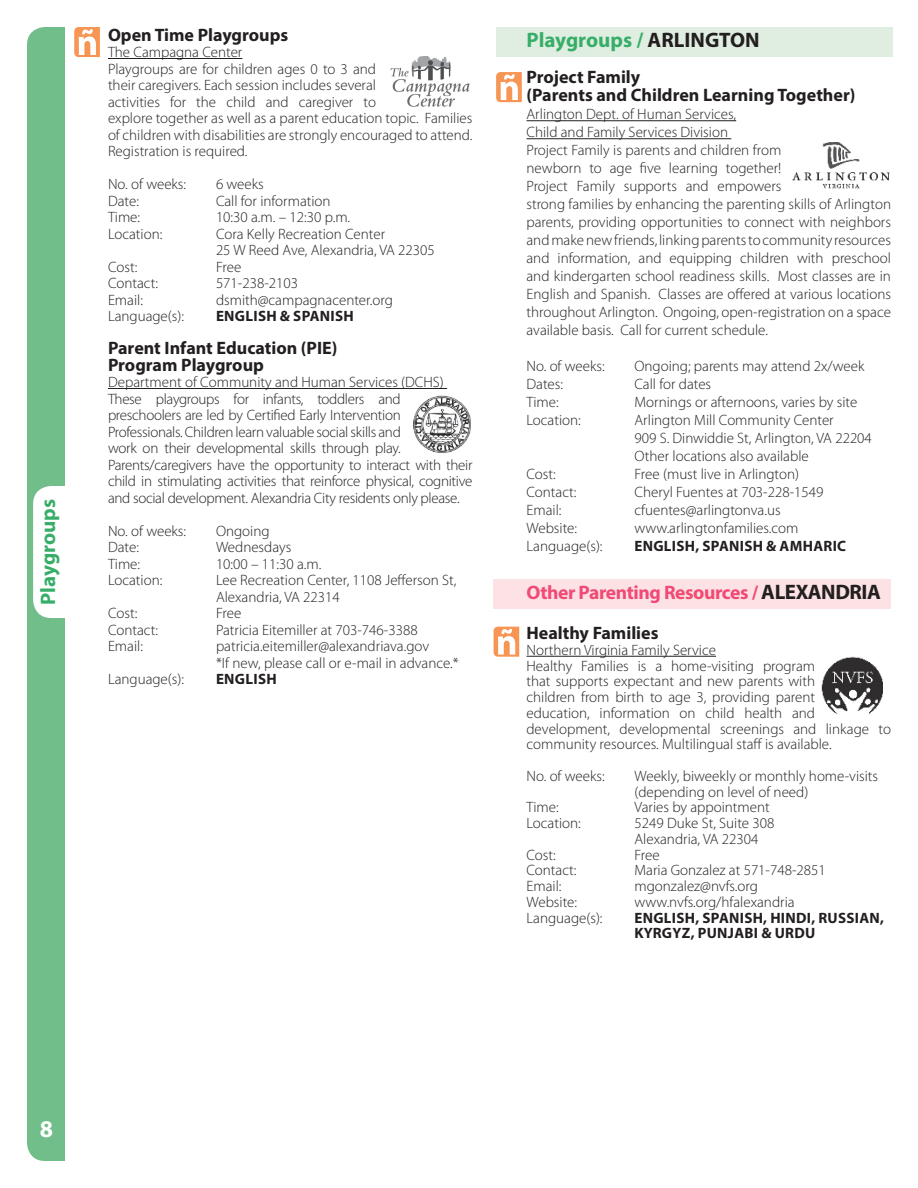
<style>
.page{position:relative;width:918px;height:1188px;background:#fff}
.page>*{position:absolute;margin:0;border:0;box-sizing:border-box;transform-origin:0 0}
.t1{font:700 24px "Myriad Pro";color:#fff}
.t2{font:700 21px "Myriad Pro";color:#37ae68}
.t3{font:700 19.5px "Myriad Pro";letter-spacing:-.02em;color:#f04a75}
.t4{font:700 18px/18px "Myriad Pro";color:#231f20}
.t5{font:300 15px/18px "Myriad Pro";color:#231f20}
.t6{font:300 15px/16.5px "Myriad Pro";letter-spacing:-.02em;color:#231f20}
.t7{font:700 15px/15.8px "Myriad Pro";letter-spacing:.02em;color:#231f20}
.s1{color:#231f20}
.s2{font-size:21px;color:#231f20}
</style>
<div class="page">
<div style="left:27px;top:27px;width:243px;height:1134px;background:#72be8a;border-radius:18px"></div>
<div style="left:65px;top:27px;width:257px;height:1134px;background:#fff"></div>
<div style="left:33px;top:486px;width:65px;height:132px;background:#fff;border-radius:18px"></div>
<div style="left:493px;top:579px;width:398px;height:29px;background:#fce2e4"></div>
<div style="left:496px;top:27px;width:396px;height:29px;background:#e0eee2"></div>
<hr style="left:526px;top:120px;width:210px;height:1px;background:#231f20">
<hr style="left:526px;top:138px;width:205px;height:1px;background:#231f20">
<hr style="left:526px;top:656px;width:190px;height:1px;background:#231f20">
<hr style="left:108px;top:58px;width:134px;height:1px;background:#231f20">
<hr style="left:108px;top:388px;width:339px;height:1px;background:#231f20">
<img style="left:822px;top:657px;width:61px;height:57px">
<svg style="left:496px;top:72px;width:26px;height:30px"></svg>
<img style="left:792px;top:142px;width:98px;height:47px">
<svg style="left:74px;top:27px;width:26px;height:30px"></svg>
<img style="left:413px;top:395px;width:58px;height:58px">
<img style="left:390px;top:56px;width:80px;height:51px">
<svg style="left:494px;top:627px;width:25px;height:30px"></svg>
<h2 class="t2" style="left:34px;top:605px;width:107px;rotate:-90deg">Playgroups</h2>
<p class="t4" style="left:108px;top:25px;width:182px">Open Time Playgroups</p>
<p class="t5" style="left:108px;top:44px;width:366px;line-height:16.5px">The Campagna Center<br>Playgroups are for children ages 0 to 3 and<br>their caregivers. Each session includes several<br>activities for the child and caregiver to<br>explore together as well as a parent education topic. Families of children with disabilities are strongly encouraged to attend.<br>Registration is required.</p>
<p class="t5" style="left:108px;top:175px;width:80px">No. of weeks:</p>
<p class="t5" style="left:216px;top:175px;width:49px">6 weeks</p>
<p class="t5" style="left:108px;top:191px;width:32px">Date:</p>
<p class="t5" style="left:216px;top:191px;width:116px">Call for information</p>
<p class="t5" style="left:108px;top:208px;width:34px">Time:</p>
<p class="t5" style="left:216px;top:208px;width:136px">10:30 a.m. – 12:30 p.m.</p>
<p class="t5" style="left:108px;top:224px;width:56px">Location:</p>
<p class="t5" style="left:216px;top:225px;width:220px;line-height:16.5px">Cora Kelly Recreation Center<br>25 W Reed Ave, Alexandria, VA 22305</p>
<p class="t5" style="left:108px;top:257px;width:31px">Cost:</p>
<p class="t5" style="left:216px;top:257px;width:27px">Free</p>
<p class="t5" style="left:108px;top:274px;width:52px">Contact:</p>
<p class="t5" style="left:216px;top:274px;width:84px">571-238-2103</p>
<p class="t5" style="left:108px;top:290px;width:37px">Email:</p>
<p class="t5" style="left:216px;top:290px;width:178px">dsmith@campagnacenter.org</p>
<p class="t5" style="left:108px;top:307px;width:78px">Language(s):</p>
<p class="t7" style="left:216px;top:308px;width:139px">ENGLISH &amp; SPANISH</p>
<p class="t4" style="left:108px;top:339px;width:231px;line-height:16.5px">Parent Infant Education (PIE)<br>Program Playgroup</p>
<p class="t6" style="left:108px;top:374px;width:366px">Department of Community and Human Services (DCHS)<br>These playgroups for infants, toddlers and preschoolers are led by Certified Early Intervention Professionals. Children learn valuable social skills and<br>work on their developmental skills through play.<br>Parents/caregivers have the opportunity to interact with their child in stimulating activities that reinforce physical, cognitive and social development. Alexandria City residents only please.</p>
<p class="t5" style="left:108px;top:521px;width:80px">No. of weeks:</p>
<p class="t5" style="left:216px;top:521px;width:55px">Ongoing</p>
<p class="t5" style="left:108px;top:538px;width:32px">Date:</p>
<p class="t5" style="left:216px;top:538px;width:77px">Wednesdays</p>
<p class="t5" style="left:108px;top:554px;width:34px">Time:</p>
<p class="t5" style="left:216px;top:554px;width:107px">10:00 – 11:30 a.m.</p>
<p class="t5" style="left:108px;top:571px;width:56px">Location:</p>
<p class="t5" style="left:216px;top:572px;width:242px;line-height:16.5px">Lee Recreation Center, 1108 Jefferson St,<br>Alexandria, VA 22314</p>
<p class="t5" style="left:108px;top:604px;width:31px">Cost:</p>
<p class="t5" style="left:216px;top:604px;width:27px">Free</p>
<p class="t5" style="left:108px;top:620px;width:52px">Contact:</p>
<p class="t5" style="left:216px;top:620px;width:203px">Patricia Eitemiller at 703-746-3388</p>
<p class="t5" style="left:108px;top:637px;width:37px">Email:</p>
<p class="t5" style="left:216px;top:638px;width:244px;line-height:16.5px">patricia.eitemiller@alexandriava.gov<br>*If new, please call or e-mail in advance.*</p>
<p class="t5" style="left:108px;top:670px;width:78px">Language(s):</p>
<p class="t7" style="left:216px;top:671px;width:62px">ENGLISH</p>
<h2 class="t2" style="left:526px;top:26px;width:235px">Playgroups / <span class="s1">ARLINGTON</span></h2>
<p class="t4" style="left:526px;top:68px;width:331px">Project Family<br>(Parents and Children Learning Together)</p>
<p class="t5" style="left:526px;top:105px;width:366px">Arlington Dept. of Human Services,<br>Child and Family Services Division<br>Project Family is parents and children from<br>newborn to age five learning together!<br>Project Family supports and empowers<br>strong families by enhancing the parenting skills of Arlington parents, providing opportunities to connect with neighbors and make new friends, linking parents to community resources and information, and equipping children with preschool and kindergarten school readiness skills. Most classes are in English and Spanish. Classes are offered at various locations throughout Arlington. Ongoing, open-registration on a space available basis. Call for current schedule.</p>
<p class="t5" style="left:526px;top:357px;width:80px">No. of weeks:</p>
<p class="t5" style="left:634px;top:357px;width:231px">Ongoing; parents may attend 2x/week</p>
<p class="t5" style="left:526px;top:375px;width:38px">Dates:</p>
<p class="t5" style="left:634px;top:375px;width:78px">Call for dates</p>
<p class="t5" style="left:526px;top:393px;width:34px">Time:</p>
<p class="t5" style="left:634px;top:393px;width:224px">Mornings or afternoons, varies by site</p>
<p class="t5" style="left:526px;top:411px;width:56px">Location:</p>
<p class="t5" style="left:634px;top:411px;width:239px">Arlington Mill Community Center<br>909 S. Dinwiddie St, Arlington, VA 22204<br>Other locations also available</p>
<p class="t5" style="left:526px;top:465px;width:31px">Cost:</p>
<p class="t5" style="left:634px;top:465px;width:166px">Free (must live in Arlington)</p>
<p class="t5" style="left:526px;top:483px;width:52px">Contact:</p>
<p class="t5" style="left:634px;top:483px;width:190px">Cheryl Fuentes at 703-228-1549</p>
<p class="t5" style="left:526px;top:501px;width:37px">Email:</p>
<p class="t5" style="left:634px;top:501px;width:148px">cfuentes@arlingtonva.us</p>
<p class="t5" style="left:526px;top:519px;width:52px">Website:</p>
<p class="t5" style="left:634px;top:519px;width:166px">www.arlingtonfamilies.com</p>
<p class="t5" style="left:526px;top:537px;width:78px">Language(s):</p>
<p class="t7" style="left:634px;top:538px;width:213px">ENGLISH, SPANISH &amp; AMHARIC</p>
<h3 class="t3" style="left:526px;top:580px;width:356px">Other Parenting Resources / <span class="s2">ALEXANDRIA</span></h3>
<p class="t4" style="left:526px;top:623px;width:134px">Healthy Families</p>
<p class="t5" style="left:526px;top:642px;width:366px;line-height:15.8px">Northern Virginia Family Service<br>Healthy Families is a home-visiting program<br>that supports expectant and new parents with<br>children from birth to age 3, providing parent<br>education, information on child health and development, developmental screenings and linkage to community resources. Multilingual staff is available.</p>
<p class="t5" style="left:526px;top:767px;width:80px">No. of weeks:</p>
<p class="t5" style="left:634px;top:768px;width:245px;line-height:15.8px">Weekly, biweekly or monthly home-visits (depending on level of need)</p>
<p class="t5" style="left:526px;top:798px;width:34px">Time:</p>
<p class="t5" style="left:634px;top:798px;width:137px">Varies by appointment</p>
<p class="t5" style="left:526px;top:814px;width:56px">Location:</p>
<p class="t5" style="left:634px;top:815px;width:141px;line-height:15.8px">5249 Duke St, Suite 308<br>Alexandria, VA 22304</p>
<p class="t5" style="left:526px;top:845px;width:31px">Cost:</p>
<p class="t5" style="left:634px;top:845px;width:27px">Free</p>
<p class="t5" style="left:526px;top:861px;width:52px">Contact:</p>
<p class="t5" style="left:634px;top:861px;width:193px">Maria Gonzalez at 571-748-2851</p>
<p class="t5" style="left:526px;top:877px;width:37px">Email:</p>
<p class="t5" style="left:634px;top:877px;width:125px">mgonzalez@nvfs.org</p>
<p class="t5" style="left:526px;top:893px;width:52px">Website:</p>
<p class="t5" style="left:634px;top:893px;width:162px">www.nvfs.org/hfalexandria</p>
<p class="t5" style="left:526px;top:908px;width:78px">Language(s):</p>
<p class="t7" style="left:634px;top:909px;width:251px">ENGLISH, SPANISH, HINDI, RUSSIAN,<br>KYRGYZ, PUNJABI &amp; URDU</p>
<h1 class="t1" style="left:40px;top:1114px;width:15px">8</h1>
</div>
